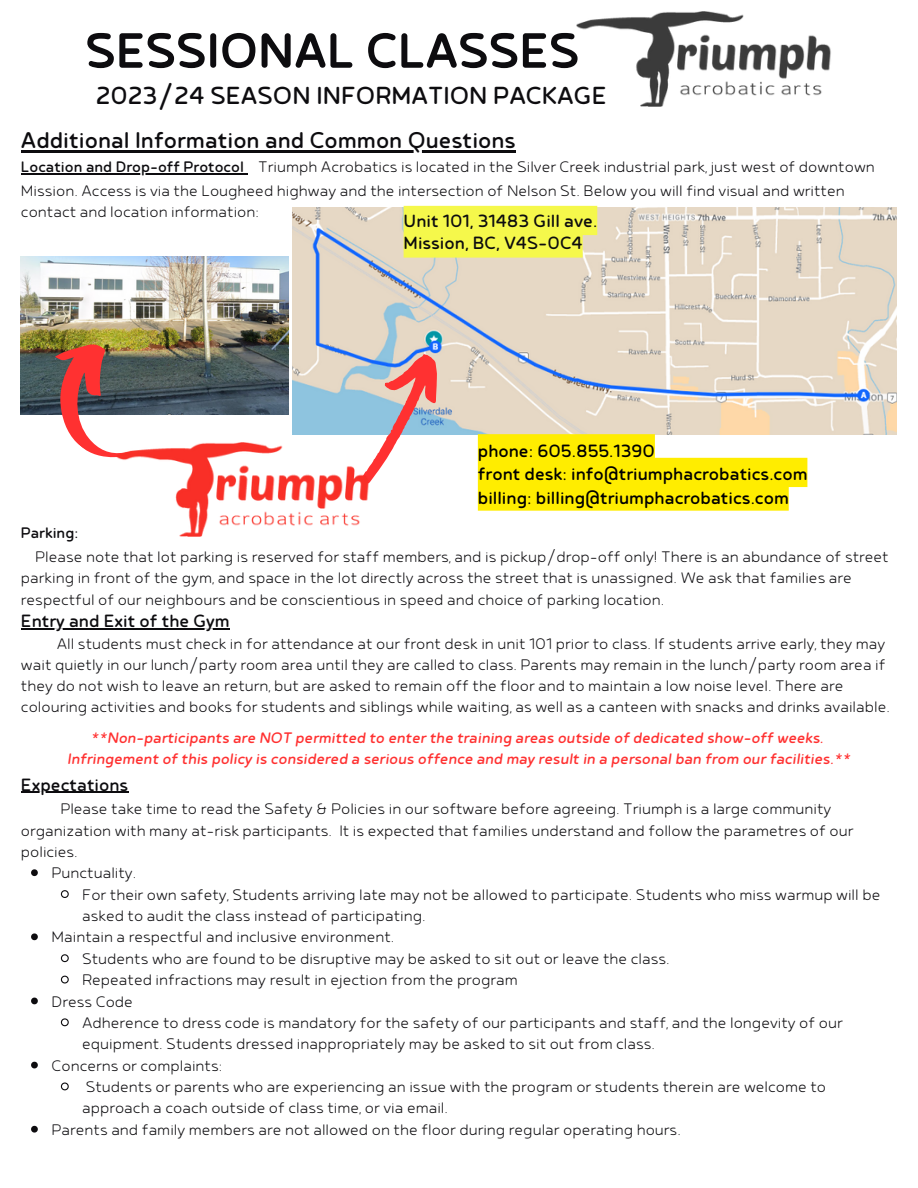
<style>
.page{position:relative;width:918px;height:1188px;background:#fff}
.page>*{position:absolute;margin:0;border:0;box-sizing:border-box;transform-origin:0 0}
.t1{font:500 58.5px "Betm Rounded";color:#0d0c0f}
.t2{font:29.1px "Betm Rounded";color:#0d0c0f}
.t3{font:27px "Betm Rounded";color:#0d0c0f}
.t4{font:21px "Betm Rounded";color:#000}
.t5{font:21px "Betm Rounded";color:#0d0c0f}
.t6{font:300 18px/21.3px "Betm Rounded";color:#0d0c0f}
.t7{font:italic 18px "Betm Rounded";color:#ff3131}
.t8{font:18px "Betm Rounded";color:#0d0c0f}
.s1{font-weight:400}
</style>
<div class="page">
<img style="left:292px;top:207px;width:604px;height:228px">
<img style="left:21px;top:256px;width:268px;height:159px">
<img style="left:21px;top:328px;width:152px;height:130px">
<svg style="left:361px;top:347px;width:85px;height:134px"></svg>
<img style="left:117px;top:442px;width:254px;height:95px">
<hr style="left:21px;top:150px;width:495px;height:3px;background:#0d0c0f">
<hr style="left:21px;top:173px;width:223px;height:2px;background:#0d0c0f">
<div style="left:404px;top:206px;width:193px;height:52px;background:#f5f84b"></div>
<hr style="left:21px;top:629px;width:209px;height:1px;background:#0d0c0f">
<svg style="left:31px;top:869px;width:7px;height:7px"></svg>
<svg style="left:60px;top:890px;width:9px;height:8px"></svg>
<svg style="left:31px;top:933px;width:7px;height:7px"></svg>
<svg style="left:60px;top:954px;width:9px;height:9px"></svg>
<svg style="left:60px;top:975px;width:9px;height:9px"></svg>
<svg style="left:31px;top:998px;width:7px;height:6px"></svg>
<svg style="left:60px;top:1018px;width:9px;height:9px"></svg>
<svg style="left:31px;top:1062px;width:7px;height:6px"></svg>
<svg style="left:60px;top:1082px;width:9px;height:9px"></svg>
<svg style="left:31px;top:1126px;width:7px;height:7px"></svg>
<hr style="left:21px;top:792px;width:107px;height:1px;background:#0d0c0f">
<svg style="left:478px;top:434px;width:329px;height:77px;background:#feef29"></svg>
<img style="left:577px;top:12px;width:254px;height:94px">
<p class="t1" style="left:85px;top:6px;width:496px">SESSIONAL CLASSES</p>
<p class="t2" style="left:96px;top:73px;width:512px">2023/24 SEASON INFORMATION PACKAGE</p>
<p class="t3" style="left:21px;top:119px;width:496px">Additional Information and Common Questions</p>
<p class="t6" style="left:21px;top:153px;width:855px;line-height:23.7px"><span class="s1">Location and Drop-off Protocol</span> Triumph Acrobatics is located in the Silver Creek industrial park, just west of downtown<br>Mission. Access is via the Lougheed highway and the intersection of Nelson St. Below you will find visual and written</p>
<p class="t6" style="left:21px;top:199px;width:240px">contact and location information:</p>
<p class="t5" style="left:404px;top:204px;width:195px">Unit 101, 31483 Gill ave.</p>
<p class="t5" style="left:404px;top:226px;width:181px">Mission, BC, V4S-0C4</p>
<p class="t4" style="left:478px;top:434px;width:179px">phone: 605.855.1390</p>
<p class="t4" style="left:478px;top:458px;width:331px">front desk: info@triumphacrobatics.com</p>
<p class="t4" style="left:478px;top:481px;width:313px">billing: billing@triumphacrobatics.com</p>
<p class="t8" style="left:21px;top:519px;width:59px">Parking:</p>
<p class="t6" style="left:21px;top:544px;width:869px;text-indent:14px">Please note that lot parking is reserved for staff members, and is pickup/drop-off only! There is an abundance of street parking in front of the gym, and space in the lot directly across the street that is unassigned. We ask that families are respectful of our neighbours and be conscientious in speed and choice of parking location.</p>
<p class="t5" style="left:21px;top:604px;width:210px">Entry and Exit of the Gym</p>
<p class="t6" style="left:21px;top:631px;width:870px;text-indent:36px">All students must check in for attendance at our front desk in unit 101 prior to class. If students arrive early, they may wait quietly in our lunch/party room area until they are called to class. Parents may remain in the lunch/party room area if they do not wish to leave an return, but are asked to remain off the floor and to maintain a low noise level. There are colouring activities and books for students and siblings while waiting, as well as a canteen with snacks and drinks available.</p>
<p class="t7" style="left:90px;top:724px;width:735px">**Non-participants are NOT permitted to enter the training areas outside of dedicated show-off weeks.</p>
<p class="t7" style="left:67px;top:745px;width:785px">Infringement of this policy is considered a serious offence and may result in a personal ban from our facilities.**</p>
<p class="t5" style="left:21px;top:768px;width:109px">Expectations</p>
<p class="t6" style="left:21px;top:796px;width:834px;text-indent:39px">Please take time to read the Safety &amp; Policies in our software before agreeing. Triumph is a large community organization with many at-risk participants. It is expected that families understand and follow the parametres of our policies.</p>
<p class="t6" style="left:52px;top:860px;width:86px">Punctuality.</p>
<p class="t6" style="left:82px;top:882px;width:800px">For their own safety, Students arriving late may not be allowed to participate. Students who miss warmup will be asked to audit the class instead of participating.</p>
<p class="t6" style="left:52px;top:925px;width:344px">Maintain a respectful and inclusive environment.</p>
<p class="t6" style="left:82px;top:946px;width:589px">Students who are found to be disruptive may be asked to sit out or leave the class.</p>
<p class="t6" style="left:82px;top:967px;width:437px">Repeated infractions may result in ejection from the program</p>
<p class="t6" style="left:52px;top:989px;width:83px">Dress Code</p>
<p class="t6" style="left:82px;top:1010px;width:762px">Adherence to dress code is mandatory for the safety of our participants and staff, and the longevity of our equipment. Students dressed inappropriately may be asked to sit out from class.</p>
<p class="t6" style="left:52px;top:1053px;width:172px">Concerns or complaints:</p>
<p class="t6" style="left:82px;top:1074px;width:745px">Students or parents who are experiencing an issue with the program or students therein are welcome to approach a coach outside of class time, or via email.</p>
<p class="t6" style="left:52px;top:1117px;width:631px">Parents and family members are not allowed on the floor during regular operating hours.</p>
</div>
